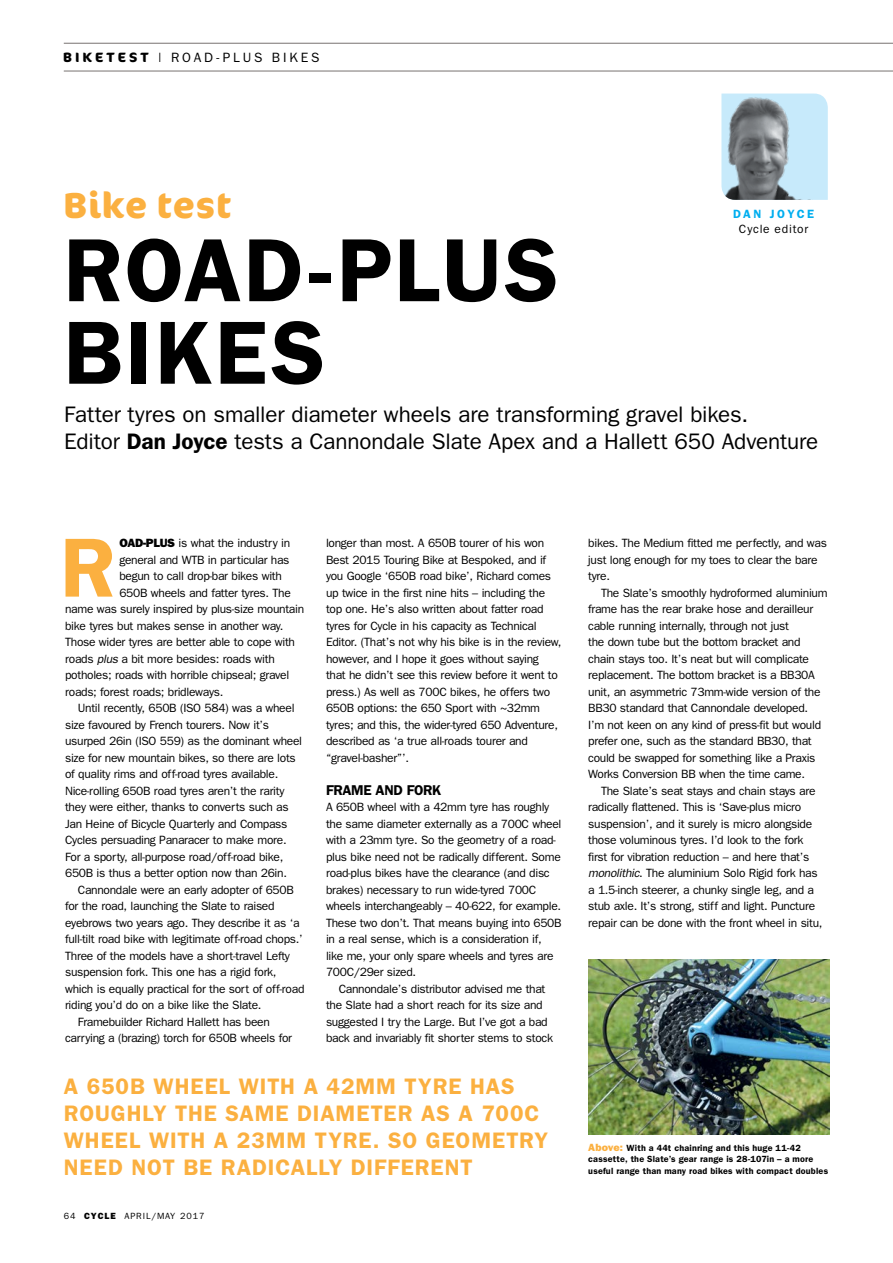
<style>
.page{position:relative;width:893px;height:1263px;background:#fff}
.page>*{position:absolute;margin:0;border:0;box-sizing:border-box;transform-origin:0 0}
.CTC_GREAT_RIDES_HEAD{font:600 90px/82.5px "Franklin Gothic";letter-spacing:.025em;color:#000}
.Answer_2ndPara{font:600 84.15px "Franklin Gothic";color:#fbb040}
.t1{font:700 36px "Cocon Pro";letter-spacing:.02em;color:#fbb040}
.CTC_GREAT_RIDES_SELL{font:22.5px/27px "Franklin Gothic";letter-spacing:-.005em;color:#000}
.CTC_GREAT_RIDES_PULL{font:600 22.5px/27px "Franklin Gothic";letter-spacing:.04em;color:#fbb040}
.Answer_2ndPara-2{font:600 14.25px "Franklin Gothic";letter-spacing:-.025em;color:#000}
.t2{font:13.5px "Franklin Gothic";letter-spacing:.205em;color:#000}
.Answer_2ndPara-3{font:12px/16.5px "Franklin Gothic";letter-spacing:-.025em;color:#000}
.Answer_2ndPara-4{font:12px/15px "Franklin Gothic";letter-spacing:.065em;color:#000;text-align:center}
.CTC_GREAT_RIDES_BOXO{font:600 9px/11.2px "Franklin Gothic";letter-spacing:.02em;color:#000}
.t3{font:9px "Franklin Gothic";letter-spacing:.1em;color:#000}
.s1{font-family:"Cocon Pro";font-weight:700}
.s2{font-weight:600;color:#00aeef}
.s3{font-weight:600}
.s4{font-weight:800}
.s5{font-style:italic}
.s6{font-weight:800;font-size:10.5px;color:#fbb040}
</style>
<div class="page">
<img style="left:588px;top:960px;width:241px;height:174px">
<hr style="left:64px;top:43px;width:829px;height:1px;background:#777271">
<hr style="left:64px;top:71px;width:829px;height:1px;background:#777271">
<svg style="left:820px;top:95px;width:8px;height:105px"></svg>
<img style="left:721px;top:94px;width:99px;height:106px">
<p class="t2" style="left:63px;top:50px;width:258px"><span class="s1">BIKETEST</span> | ROAD-PLUS BIKES</p>
<p class="t1" style="left:63px;top:181px;width:169px">Bike test</p>
<p class="Answer_2ndPara-4" style="left:733px;top:207px;width:83px"><span class="s2">DAN JOYCE<br></span>Cycle editor</p>
<p class="CTC_GREAT_RIDES_HEAD" style="left:63px;top:227px;width:497px">ROAD-PLUS<br>BIKES</p>
<p class="CTC_GREAT_RIDES_SELL" style="left:64px;top:400px;width:756px">Fatter tyres on smaller diameter wheels are transforming gravel bikes.<br>Editor <span class="s3">Dan Joyce</span> tests a Cannondale Slate Apex and a Hallett 650 Adventure</p>
<p class="Answer_2ndPara" style="left:60px;top:518px;width:57px">R</p>
<p class="Answer_2ndPara-3" style="left:119px;top:534px;width:172px"><span class="s4">OAD-PLUS</span> is what the industry in</p>
<p class="Answer_2ndPara-3" style="left:119px;top:551px;width:172px">general and WTB in particular has</p>
<p class="Answer_2ndPara-3" style="left:119px;top:567px;width:164px">begun to call drop-bar bikes with</p>
<p class="Answer_2ndPara-3" style="left:119px;top:584px;width:173px">650B wheels and fatter tyres. The</p>
<p class="Answer_2ndPara-3" style="left:65px;top:600px;width:241px">name was surely inspired by plus-size mountain</p>
<p class="Answer_2ndPara-3" style="left:65px;top:617px;width:220px">bike tyres but makes sense in another way.</p>
<p class="Answer_2ndPara-3" style="left:65px;top:633px;width:231px">Those wider tyres are better able to cope with</p>
<p class="Answer_2ndPara-3" style="left:65px;top:650px;width:211px">roads <span class="s5">plus</span> a bit more besides: roads with</p>
<p class="Answer_2ndPara-3" style="left:65px;top:666px;width:226px">potholes; roads with horrible chipseal; gravel</p>
<p class="Answer_2ndPara-3" style="left:65px;top:683px;width:160px">roads; forest roads; bridleways.</p>
<p class="Answer_2ndPara-3" style="left:65px;top:699px;width:239px;text-indent:13px">Until recently, 650B (ISO 584) was a wheel size favoured by French tourers. Now it’s usurped 26in (ISO 559) as the dominant wheel size for new mountain bikes, so there are lots of quality rims and off-road tyres available.<br>Nice-rolling 650B road tyres aren’t the rarity they were either, thanks to converts such as Jan Heine of Bicycle Quarterly and Compass Cycles persuading Panaracer to make more.<br>For a sporty, all-purpose road/off-road bike, 650B is thus a better option now than 26in.</p>
<p class="Answer_2ndPara-3" style="left:65px;top:881px;width:241px;text-indent:13px">Cannondale were an early adopter of 650B for the road, launching the Slate to raised eyebrows two years ago. They describe it as ‘a full-tilt road bike with legitimate off-road chops.’ Three of the models have a short-travel Lefty suspension fork. This one has a rigid fork, which is equally practical for the sort of off-road riding you’d do on a bike like the Slate.</p>
<p class="Answer_2ndPara-3" style="left:65px;top:1013px;width:228px;text-indent:13px">Framebuilder Richard Hallett has been carrying a (brazing) torch for 650B wheels for</p>
<p class="Answer_2ndPara-3" style="left:326px;top:534px;width:237px">longer than most. A 650B tourer of his won Best 2015 Touring Bike at Bespoked, and if you Google ‘650B road bike’, Richard comes up twice in the first nine hits – including the top one. He’s also written about fatter road tyres for Cycle in his capacity as Technical Editor. (That’s not why his bike is in the review, however, and I hope it goes without saying that he didn’t see this review before it went to press.) As well as 700C bikes, he offers two 650B options: the 650 Sport with ~32mm tyres; and this, the wider-tyred 650 Adventure, described as ‘a true all-roads tourer and “gravel-basher”’.</p>
<p class="Answer_2ndPara-2" style="left:326px;top:781px;width:117px">FRAME AND FORK</p>
<p class="Answer_2ndPara-3" style="left:326px;top:798px;width:237px">A 650B wheel with a 42mm tyre has roughly the same diameter externally as a 700C wheel with a 23mm tyre. So the geometry of a road&shy;plus bike need not be radically different. Some road-plus bikes have the clearance (and disc brakes) necessary to run wide-tyred 700C wheels interchangeably – 40-622, for example.<br>These two don’t. That means buying into 650B in a real sense, which is a consideration if, like me, your only spare wheels and tyres are 700C/29er sized.</p>
<p class="Answer_2ndPara-3" style="left:326px;top:980px;width:228px;text-indent:13px">Cannondale’s distributor advised me that the Slate had a short reach for its size and suggested I try the Large. But I’ve got a bad back and invariably fit shorter stems to stock</p>
<p class="CTC_GREAT_RIDES_PULL" style="left:64px;top:1072px;width:486px">A 650B WHEEL WITH A 42MM TYRE HAS<br>ROUGHLY THE SAME DIAMETER AS A 700C<br>WHEEL WITH A 23MM TYRE. SO GEOMETRY<br>NEED NOT BE RADICALLY DIFFERENT</p>
<p class="t3" style="left:64px;top:1211px;width:142px">64 <span class="s4">CYCLE</span> APRIL/MAY 2017</p>
<p class="Answer_2ndPara-3" style="left:588px;top:534px;width:240px">bikes. The Medium fitted me perfectly, and was just long enough for my toes to clear the bare tyre.</p>
<p class="Answer_2ndPara-3" style="left:588px;top:584px;width:241px;text-indent:13px">The Slate’s smoothly hydroformed aluminium frame has the rear brake hose and derailleur cable running internally, through not just<br>the down tube but the bottom bracket and chain stays too. It’s neat but will complicate replacement. The bottom bracket is a BB30A unit, an asymmetric 73mm-wide version of the BB30 standard that Cannondale developed.<br>I’m not keen on any kind of press-fit but would prefer one, such as the standard BB30, that could be swapped for something like a Praxis Works Conversion BB when the time came.</p>
<p class="Answer_2ndPara-3" style="left:588px;top:782px;width:236px;text-indent:13px">The Slate’s seat stays and chain stays are radically flattened. This is ‘Save-plus micro suspension’, and it surely is micro alongside those voluminous tyres. I’d look to the fork first for vibration reduction – and here that’s <span class="s5">monolithic</span>. The aluminium Solo Rigid fork has a 1.5-inch steerer, a chunky single leg, and a stub axle. It’s strong, stiff and light. Puncture repair can be done with the front wheel in situ,</p>
<p class="CTC_GREAT_RIDES_BOXO" style="left:588px;top:1142px;width:241px"><span class="s6">Above:</span> With a 44t chainring and this huge 11-42 cassette, the Slate’s gear range is 28-107in – a more useful range than many road bikes with compact doubles</p>
</div>
